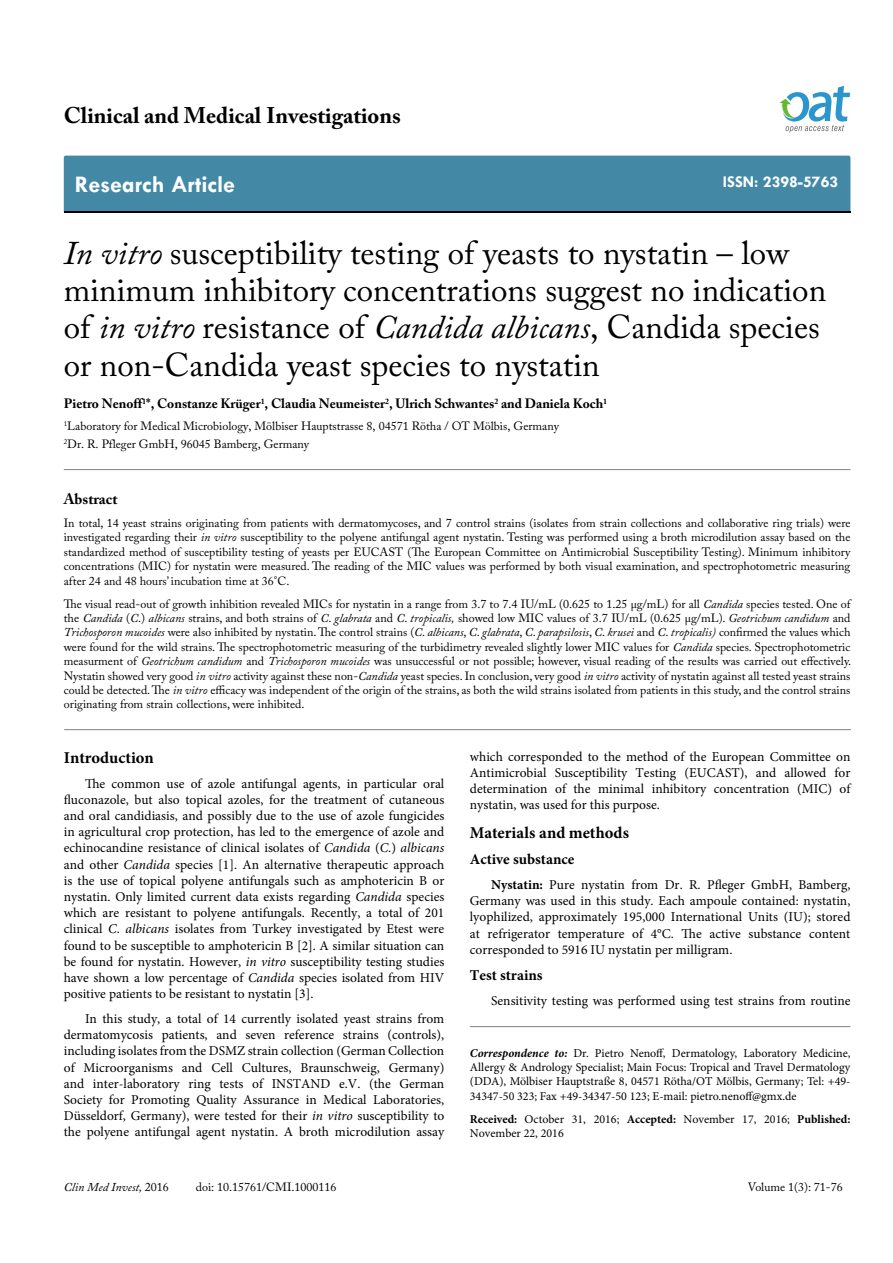
<style>
.page{position:relative;width:893px;height:1263px;background:#fff}
.page>*{position:absolute;margin:0;border:0;box-sizing:border-box;transform-origin:0 0}
.t1{font:33px/37.5px "Adobe Caslon Pro";color:#000}
.t2{font:700 24px "Tw Cen";color:#fff}
.t3{font:700 22.5px "Adobe Caslon Pro";color:#000}
.t4{font:700 16.5px "Minion Pro";color:#000}
.t5{font:700 16.5px "Tw Cen";color:#fff}
.t6{font:700 15px "Minion Pro";color:#000}
.t7{font:700 15px "Adobe Caslon Pro";color:#000}
.t8{font:13.5px/16.2px "Minion Pro";color:#000;text-align:justify}
.t9{font:700 13.5px "Adobe Caslon Pro";color:#000}
.t10{font:12px/14.4px "Adobe Caslon Pro";color:#000;text-align:justify}
.t11{font:12px/14.4px "Minion Pro";color:#000;text-align:justify}
.t12{font:italic 12px "Adobe Caslon Pro";color:#000}
.s1{font-style:italic}
.s2{font-weight:700}
.s3{font-weight:700;font-style:italic}
.s4{font-style:normal}
</style>
<div class="page">
<div style="left:64px;top:156px;width:786px;height:56px;background:#4389a5"></div>
<svg style="left:779px;top:86px;width:71px;height:47px"></svg>
<hr style="left:64px;top:469px;width:786px;height:1px;background:#808285">
<hr style="left:64px;top:729px;width:787px;height:1px;background:#808285">
<hr style="left:470px;top:1026px;width:380px;height:1px;background:#808285">
<h3 class="t3" style="left:64px;top:102px;width:338px">Clinical and Medical Investigations</h3>
<h2 class="t2" style="left:75px;top:170px;width:162px">Research Article</h2>
<h3 class="t5" style="left:723px;top:172px;width:117px">ISSN: 2398-5763</h3>
<h1 class="t1" style="left:64px;top:233px;width:764px"><span class="s1">In vitro</span> susceptibility testing of yeasts to nystatin – low minimum inhibitory concentrations suggest no indication of <span class="s1">in vitro</span> resistance of <span class="s1">Candida albicans</span>, Candida species or non-Candida yeast species to nystatin</h1>
<p class="t9" style="left:64px;top:395px;width:545px">Pietro Nenoff<sup>1</sup>*, Constanze Krüger<sup>1</sup>, Claudia Neumeister<sup>2</sup>, Ulrich Schwantes<sup>2</sup> and Daniela Koch<sup>1</sup></p>
<p class="t10" style="left:64px;top:417px;width:497px;line-height:18px"><sup>1</sup>Laboratory for Medical Microbiology, Mölbiser Hauptstrasse 8, 04571 Rötha / OT Mölbis, Germany<br><sup>2</sup>Dr. R. Pfleger GmbH, 96045 Bamberg, Germany</p>
<p class="t7" style="left:64px;top:490px;width:55px">Abstract</p>
<p class="t10" style="left:64px;top:516px;width:788px">In total, 14 yeast strains originating from patients with dermatomycoses, and 7 control strains (isolates from strain collections and collaborative ring trials) were investigated regarding their <span class="s1">in vitro</span> susceptibility to the polyene antifungal agent nystatin. Testing was performed using a broth microdilution assay based on the standardized method of susceptibility testing of yeasts per EUCAST (The European Committee on Antimicrobial Susceptibility Testing). Minimum inhibitory concentrations (MIC) for nystatin were measured. The reading of the MIC values was performed by both visual examination, and spectrophotometric measuring after 24 and 48 hours’ incubation time at 36°C.</p>
<p class="t10" style="left:64px;top:596px;width:789px">The visual read-out of growth inhibition revealed MICs for nystatin in a range from 3.7 to 7.4 IU/mL (0.625 to 1.25 µg/mL) for all <span class="s1">Candida</span> species tested. One of the <span class="s1">Candida</span> (<span class="s1">C</span>.) <span class="s1">albicans</span> strains, and both strains of <span class="s1">C</span>. <span class="s1">glabrata</span> and <span class="s1">C</span>. <span class="s1">tropicalis,</span> showed low MIC values of 3.7 IU/mL (0.625 µg/mL). <span class="s1">Geotrichum candidum</span> and <span class="s1">Trichosporon mucoides</span> were also inhibited by nystatin. The control strains (<span class="s1">C</span>. <span class="s1">albicans</span>, <span class="s1">C</span>. <span class="s1">glabrata</span>, <span class="s1">C</span>. <span class="s1">parapsilosis</span>, <span class="s1">C</span>. <span class="s1">krusei</span> and <span class="s1">C</span>. <span class="s1">tropicalis)</span> confirmed the values which were found for the wild strains. The spectrophotometric measuring of the turbidimetry revealed slightly lower MIC values for <span class="s1">Candida</span> species. Spectrophotometric measurment of <span class="s1">Geotrichum candidum</span> and <span class="s1">Trichosporon mucoides</span> was unsuccessful or not possible; however, visual reading of the results was carried out effectively.<br>Nystatin showed very good <span class="s1">in vitro</span> activity against these non-<span class="s1">Candida</span> yeast species. In conclusion, very good <span class="s1">in vitro</span> activity of nystatin against all tested yeast strains could be detected. The <span class="s1">in vitro</span> efficacy was independent of the origin of the strains, as both the wild strains isolated from patients in this study, and the control strains originating from strain collections, were inhibited.</p>
<h3 class="t4" style="left:64px;top:746px;width:92px">Introduction</h3>
<p class="t8" style="left:64px;top:775px;width:382px;text-indent:21px">The common use of azole antifungal agents, in particular oral fluconazole, but also topical azoles, for the treatment of cutaneous and oral candidiasis, and possibly due to the use of azole fungicides in agricultural crop protection, has led to the emergence of azole and echinocandine resistance of clinical isolates of <span class="s1">Candida</span> (<span class="s1">C</span>.) <span class="s1">albicans </span>and other <span class="s1">Candida</span> species [1]. An alternative therapeutic approach is the use of topical polyene antifungals such as amphotericin B or nystatin. Only limited current data exists regarding <span class="s1">Candida</span> species which are resistant to polyene antifungals. Recently, a total of 201 clinical <span class="s1">C</span>. <span class="s1">albicans</span> isolates from Turkey investigated by Etest were found to be susceptible to amphotericin B [2]. A similar situation can be found for nystatin. However, <span class="s1">in vitro</span> susceptibility testing studies have shown a low percentage of <span class="s1">Candida</span> species isolated from HIV positive patients to be resistant to nystatin [3].</p>
<p class="t8" style="left:64px;top:1011px;width:382px;text-indent:21px">In this study, a total of 14 currently isolated yeast strains from dermatomycosis patients, and seven reference strains (controls), including isolates from the DSMZ strain collection (German Collection of Microorganisms and Cell Cultures, Braunschweig, Germany) and inter-laboratory ring tests of INSTAND e.V. (the German Society for Promoting Quality Assurance in Medical Laboratories, Düsseldorf, Germany), were tested for their <span class="s1">in vitro</span> susceptibility to the polyene antifungal agent nystatin. A broth microdilution assay</p>
<p class="t8" style="left:470px;top:748px;width:382px">which corresponded to the method of the European Committee on Antimicrobial Susceptibility Testing (EUCAST), and allowed for determination of the minimal inhibitory concentration (MIC) of nystatin, was used for this purpose.</p>
<h3 class="t4" style="left:470px;top:821px;width:161px">Materials and methods</h3>
<p class="t6" style="left:470px;top:849px;width:106px">Active substance</p>
<p class="t8" style="left:470px;top:876px;width:382px;text-indent:21px"><span class="s2">Nystatin:</span> Pure nystatin from Dr. R. Pfleger GmbH, Bamberg, Germany was used in this study. Each ampoule contained: nystatin, lyophilized, approximately 195,000 International Units (IU); stored at refrigerator temperature of 4°C. The active substance content corresponded to 5916 IU nystatin per milligram.</p>
<p class="t6" style="left:470px;top:965px;width:74px">Test strains</p>
<p class="t8" style="left:491px;top:992px;width:361px">Sensitivity testing was performed using test strains from routine</p>
<p class="t11" style="left:470px;top:1046px;width:382px"><span class="s3">Correspondence to:</span> Dr. Pietro Nenoff, Dermatology, Laboratory Medicine, Allergy &amp; Andrology Specialist; Main Focus: Tropical and Travel Dermatology (DDA), Mölbiser Hauptstraße 8, 04571 Rötha/OT Mölbis, Germany; Tel: +49- 34347-50 323; Fax +49-34347-50 123; E-mail: pietro.nenoff@gmx.de</p>
<p class="t11" style="left:470px;top:1112px;width:382px"><span class="s2">Received:</span> October 31, 2016; <span class="s2">Accepted:</span> November 17, 2016; <span class="s2">Published:<br></span>November 22, 2016</p>
<p class="t12" style="left:64px;top:1180px;width:106px">Clin Med Invest, <span class="s4">2016</span></p>
<p class="t10" style="left:196px;top:1180px;width:142px">doi: 10.15761/CMI.1000116</p>
<p class="t10" style="left:748px;top:1180px;width:96px">Volume 1(3): 71-76</p>
</div>
